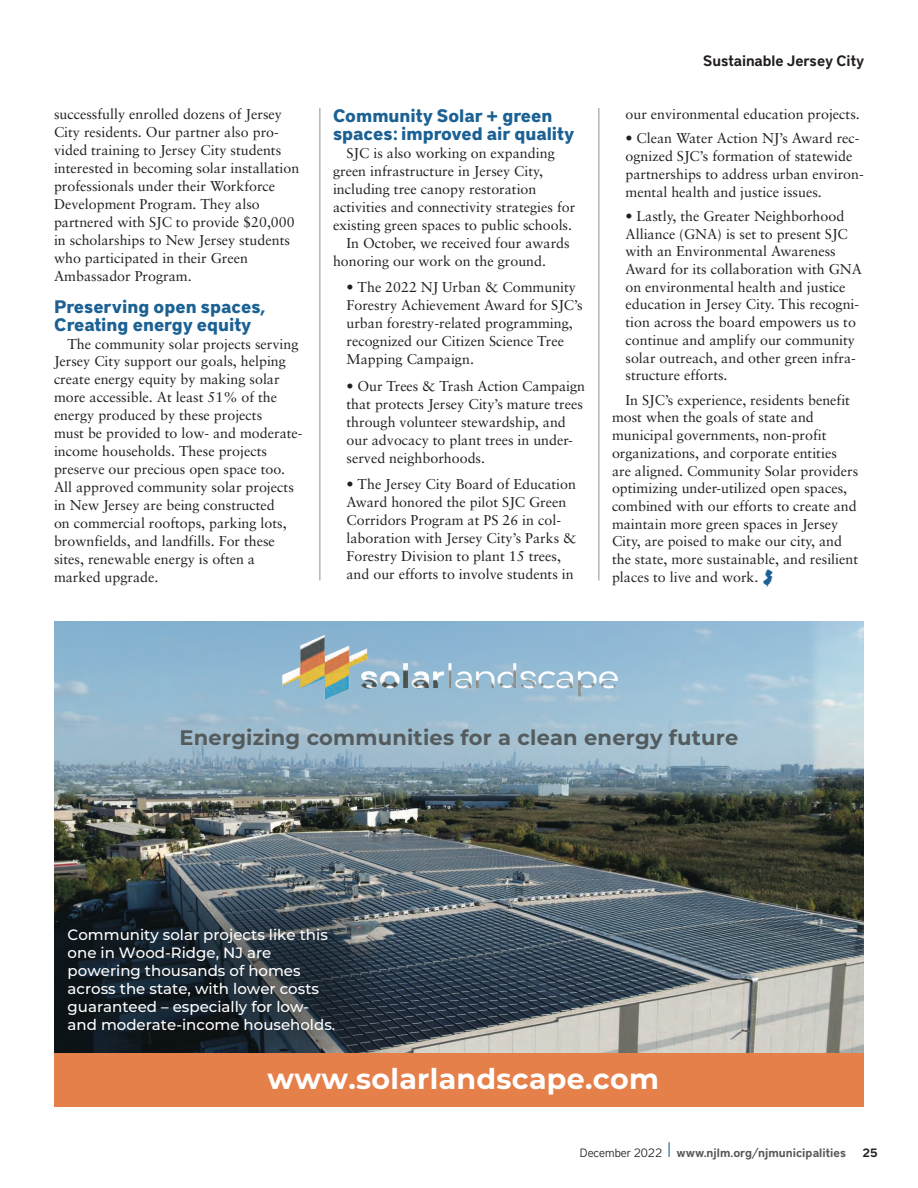
<style>
.page{position:relative;width:918px;height:1188px;background:#fff}
.page>*{position:absolute;margin:0;border:0;box-sizing:border-box;transform-origin:0 0}
.t1{font:700 28.5px "Montserrat";letter-spacing:.01em;color:#fff}
.t2{font:700 21px "Montserrat";letter-spacing:.01em;color:#545b5d}
.t3{font:700 18px/18px "District Pro";color:#1b6194}
.t4{font:500 15px/18px "Montserrat";color:#fff}
.t5{font:600 15px "District Pro";color:#231f20}
.t6{font:14.25px/18px "Sabon";color:#231f20}
.t7{font:600 12px "District Pro";color:#57585a}
.t8{font:600 12px "District Pro";color:#231f20}
.s1{font-family:"State Face";font-size:21px;color:#1b6194}
.s2{font-weight:300;color:#231f20}
.s3{font-weight:400;font-size:21px;color:#1b6194}
</style>
<div class="page">
<hr style="left:320px;top:108px;width:1px;height:472px;background:#231f20">
<hr style="left:598px;top:108px;width:1px;height:472px;background:#231f20">
<img style="left:54px;top:848px;width:810px;height:206px">
<img style="left:54px;top:621px;width:810px;height:227px">
<img style="left:219px;top:621px;width:480px;height:140px">
<img style="left:54px;top:855px;width:360px;height:199px">
<div style="left:54px;top:1054px;width:810px;height:53px;background:#e5804b"></div>
<p class="t6" style="left:54px;top:105px;width:247px">successfully enrolled dozens of Jersey City residents. Our partner also pro&shy;vided training to Jersey City students interested in becoming solar installation professionals under their Workforce Development Program. They also partnered with SJC to provide $20,000 in scholarships to New Jersey students who participated in their Green Ambassador Program.</p>
<p class="t3" style="left:54px;top:296px;width:213px">Preserving open spaces,<br>Creating energy equity</p>
<p class="t6" style="left:54px;top:334px;width:250px;text-indent:13px">The community solar projects serving Jersey City support our goals, helping create energy equity by making solar more accessible. At least 51% of the energy produced by these projects<br>must be provided to low- and moderate&shy;income households. These projects preserve our precious open space too.<br>All approved community solar projects in New Jersey are being constructed<br>on commercial rooftops, parking lots, brownfields, and landfills. For these sites, renewable energy is often a marked upgrade.</p>
<p class="t3" style="left:333px;top:106px;width:243px">Community Solar + green spaces: improved air quality</p>
<p class="t6" style="left:346px;top:144px;width:210px">SJC is also working on expanding</p>
<p class="t6" style="left:333px;top:162px;width:212px">green infrastructure in Jersey City,</p>
<p class="t6" style="left:333px;top:180px;width:205px">including tree canopy restoration</p>
<p class="t6" style="left:333px;top:198px;width:244px">activities and connectivity strategies for</p>
<p class="t6" style="left:333px;top:216px;width:241px">existing green spaces to public schools.</p>
<p class="t6" style="left:346px;top:234px;width:225px">In October, we received four awards</p>
<p class="t6" style="left:333px;top:252px;width:215px">honoring our work on the ground.</p>
<p class="t6" style="left:346px;top:278px;width:238px">• The 2022 NJ Urban &amp; Community<br>Forestry Achievement Award for SJC’s urban forestry-related programming, recognized our Citizen Science Tree<br>Mapping Campaign.</p>
<p class="t6" style="left:346px;top:376px;width:240px">• Our Trees &amp; Trash Action Campaign that protects Jersey City’s mature trees through volunteer stewardship, and our advocacy to plant trees in under&shy;served neighborhoods.</p>
<p class="t6" style="left:346px;top:475px;width:232px">• The Jersey City Board of Education Award honored the pilot SJC Green Corridors Program at PS 26 in col&shy;laboration with Jersey City’s Parks &amp; Forestry Division to plant 15 trees, and our efforts to involve students in</p>
<p class="t5" style="left:703px;top:50px;width:163px">Sustainable Jersey City</p>
<p class="t6" style="left:626px;top:105px;width:236px">our environmental education projects.</p>
<p class="t6" style="left:626px;top:129px;width:240px">• Clean Water Action NJ’s Award rec&shy;ognized SJC’s formation of statewide partnerships to address urban environ&shy;mental health and justice issues.</p>
<p class="t6" style="left:626px;top:207px;width:238px">• Lastly, the Greater Neighborhood Alliance (GNA) is set to present SJC with an Environmental Awareness Award for its collaboration with GNA on environmental health and justice education in Jersey City. This recogni&shy;tion across the board empowers us to continue and amplify our community solar outreach, and other green infra&shy;structure efforts.</p>
<p class="t6" style="left:612px;top:391px;width:248px;text-indent:13px">In SJC’s experience, residents benefit most when the goals of state and municipal governments, non-profit organizations, and corporate entities are aligned. Community Solar providers optimizing under-utilized open spaces, combined with our efforts to create and maintain more green spaces in Jersey City, are poised to make our city, and the state, more sustainable, and resilient places to live and work. <span class="s1">e</span></p>
<h2 class="t2" style="left:180px;top:723px;width:560px">Energizing communities for a clean energy future</h2>
<p class="t4" style="left:68px;top:925px;width:269px">Community solar projects like this one in Wood-Ridge, NJ are powering thousands of homes across the state, with lower costs guaranteed – especially for low&shy;and moderate-income households.</p>
<h1 class="t1" style="left:267px;top:1058px;width:393px">www.solarlandscape.com</h1>
<p class="t7" style="left:580px;top:1145px;width:268px"><span class="s2">December 2022</span> <span class="s3">I</span> www.njlm.org/njmunicipalities</p>
<p class="t8" style="left:863px;top:1145px;width:16px">25</p>
</div>
